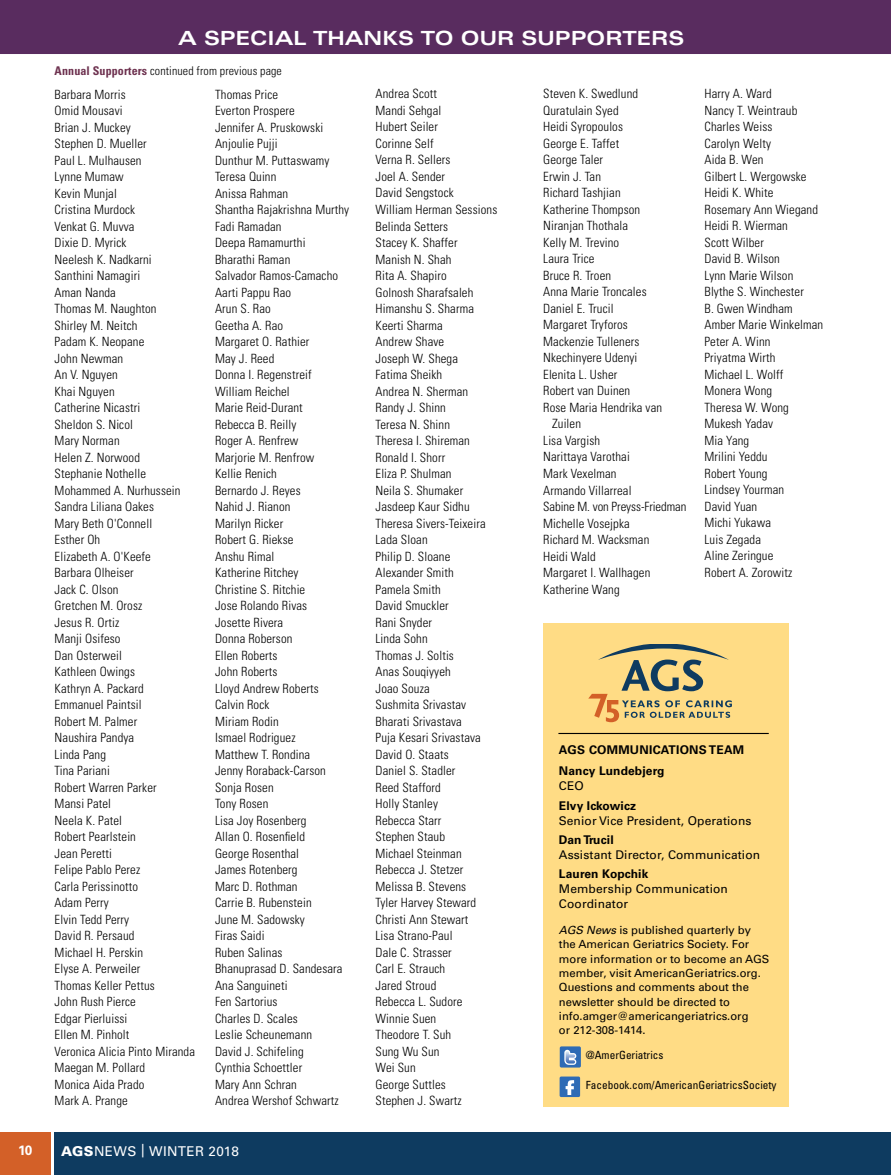
<style>
.page{position:relative;width:891px;height:1175px;background:#fff}
.page>*{position:absolute;margin:0;border:0;box-sizing:border-box;transform-origin:0 0}
.t1{font:700 expanded 19.5px "Univers";color:#fff}
.t2{font:13.5px "Univers";letter-spacing:.03em;color:#fff}
.t3{font:700 13.5px "Univers";color:#fff}
.t4{font:300 condensed 12.75px/16.5px "Univers";letter-spacing:.01em;color:#000}
.t5{font:12px/15px "Univers";letter-spacing:.01em;color:#000}
.t6{font:700 12px/21.8px "Univers";letter-spacing:.01em;color:#000}
.t7{font:300 condensed 12px "Univers";letter-spacing:.01em;color:#000}
.t8{font:11.25px/14.2px "Univers";color:#000}
.t9{font:condensed 11.25px "Univers";color:#000}
.s1{font-weight:700;color:#6e3250}
.s2{font-style:italic}
.s3{font-weight:900}
</style>
<div class="page">
<div style="left:54px;top:1131px;width:837px;height:43px;background:#0e3b60"></div>
<div style="left:0;top:1131px;width:51px;height:43px;background:#d36028"></div>
<div style="left:543px;top:623px;width:245px;height:484px;background:#ffdc85"></div>
<div style="left:560px;top:1046px;width:21px;height:21px;background:#2e6bb5;border-radius:2px"></div>
<svg style="left:564px;top:1049px;width:12px;height:15px"></svg>
<div style="left:560px;top:1076px;width:20px;height:21px;background:#2e6bb5;border-radius:2px"></div>
<svg style="left:566px;top:1080px;width:8px;height:15px"></svg>
<svg style="left:588px;top:644px;width:144px;height:78px"></svg>
<hr style="left:558px;top:733px;width:211px;height:1px;background:#000">
<div style="left:0;top:0;width:891px;height:54px;background:#592c5f"></div>
<h1 class="t1" style="left:178px;top:27px;width:508px">A SPECIAL THANKS TO OUR SUPPORTERS</h1>
<p class="t7" style="left:55px;top:64px;width:229px"><span class="s1">Annual Supporters</span> continued from previous page</p>
<p class="t4" style="left:55px;top:86px;width:142px">Barbara Morris<br>Omid Mousavi<br>Brian J. Muckey<br>Stephen D. Mueller<br>Paul L. Mulhausen<br>Lynne Mumaw<br>Kevin Munjal<br>Cristina Murdock<br>Venkat G. Muvva<br>Dixie D. Myrick<br>Neelesh K. Nadkarni<br>Santhini Namagiri<br>Aman Nanda<br>Thomas M. Naughton<br>Shirley M. Neitch<br>Padam K. Neopane<br>John Newman<br>An V. Nguyen<br>Khai Nguyen<br>Catherine Nicastri<br>Sheldon S. Nicol<br>Mary Norman<br>Helen Z. Norwood<br>Stephanie Nothelle<br>Mohammed A. Nurhussein<br>Sandra Liliana Oakes<br>Mary Beth O'Connell<br>Esther Oh<br>Elizabeth A. O'Keefe<br>Barbara Olheiser<br>Jack C. Olson<br>Gretchen M. Orosz<br>Jesus R. Ortiz<br>Manji Osifeso<br>Dan Osterweil<br>Kathleen Owings<br>Kathryn A. Packard<br>Emmanuel Paintsil<br>Robert M. Palmer<br>Naushira Pandya<br>Linda Pang<br>Tina Pariani<br>Robert Warren Parker<br>Mansi Patel<br>Neela K. Patel<br>Robert Pearlstein<br>Jean Peretti<br>Felipe Pablo Perez<br>Carla Perissinotto<br>Adam Perry<br>Elvin Tedd Perry<br>David R. Persaud<br>Michael H. Perskin<br>Elyse A. Perweiler<br>Thomas Keller Pettus<br>John Rush Pierce<br>Edgar Pierluissi<br>Ellen M. Pinholt<br>Veronica Alicia Pinto Miranda<br>Maegan M. Pollard<br>Monica Aida Prado<br>Mark A. Prange</p>
<p class="t4" style="left:215px;top:86px;width:136px">Thomas Price<br>Everton Prospere<br>Jennifer A. Pruskowski<br>Anjoulie Pujji<br>Dunthur M. Puttaswamy<br>Teresa Quinn<br>Anissa Rahman<br>Shantha Rajakrishna Murthy<br>Fadi Ramadan<br>Deepa Ramamurthi<br>Bharathi Raman<br>Salvador Ramos-Camacho<br>Aarti Pappu Rao<br>Arun S. Rao<br>Geetha A. Rao<br>Margaret O. Rathier<br>May J. Reed<br>Donna I. Regenstreif<br>William Reichel<br>Marie Reid-Durant<br>Rebecca B. Reilly<br>Roger A. Renfrew<br>Marjorie M. Renfrow<br>Kellie Renich<br>Bernardo J. Reyes<br>Nahid J. Rianon<br>Marilyn Ricker<br>Robert G. Riekse<br>Anshu Rimal<br>Katherine Ritchey<br>Christine S. Ritchie<br>Jose Rolando Rivas<br>Josette Rivera<br>Donna Roberson<br>Ellen Roberts<br>John Roberts<br>Lloyd Andrew Roberts<br>Calvin Rock<br>Miriam Rodin<br>Ismael Rodriguez<br>Matthew T. Rondina<br>Jenny Roraback-Carson<br>Sonja Rosen<br>Tony Rosen<br>Lisa Joy Rosenberg<br>Allan O. Rosenfield<br>George Rosenthal<br>James Rotenberg<br>Marc D. Rothman<br>Carrie B. Rubenstein<br>June M. Sadowsky<br>Firas Saidi<br>Ruben Salinas<br>Bhanuprasad D. Sandesara<br>Ana Sanguineti<br>Fen Sartorius<br>Charles D. Scales<br>Leslie Scheunemann<br>David J. Schifeling<br>Cynthia Schoettler<br>Mary Ann Schran<br>Andrea Wershof Schwartz</p>
<p class="t4" style="left:376px;top:86px;width:123px">Andrea Scott<br>Mandi Sehgal<br>Hubert Seiler<br>Corinne Self<br>Verna R. Sellers<br>Joel A. Sender<br>David Sengstock<br>William Herman Sessions<br>Belinda Setters<br>Stacey K. Shaffer<br>Manish N. Shah<br>Rita A. Shapiro<br>Golnosh Sharafsaleh<br>Himanshu S. Sharma<br>Keerti Sharma<br>Andrew Shave<br>Joseph W. Shega<br>Fatima Sheikh<br>Andrea N. Sherman<br>Randy J. Shinn<br>Teresa N. Shinn<br>Theresa I. Shireman<br>Ronald I. Shorr<br>Eliza P. Shulman<br>Neila S. Shumaker<br>Jasdeep Kaur Sidhu<br>Theresa Sivers-Teixeira<br>Lada Sloan<br>Philip D. Sloane<br>Alexander Smith<br>Pamela Smith<br>David Smuckler<br>Rani Snyder<br>Linda Sohn<br>Thomas J. Soltis<br>Anas Souqiyyeh<br>Joao Souza<br>Sushmita Srivastav<br>Bharati Srivastava<br>Puja Kesari Srivastava<br>David O. Staats<br>Daniel S. Stadler<br>Reed Stafford<br>Holly Stanley<br>Rebecca Starr<br>Stephen Staub<br>Michael Steinman<br>Rebecca J. Stetzer<br>Melissa B. Stevens<br>Tyler Harvey Steward<br>Christi Ann Stewart<br>Lisa Strano-Paul<br>Dale C. Strasser<br>Carl E. Strauch<br>Jared Stroud<br>Rebecca L. Sudore<br>Winnie Suen<br>Theodore T. Suh<br>Sung Wu Sun<br>Wei Sun<br>George Suttles<br>Stephen J. Swartz</p>
<p class="t4" style="left:543px;top:86px;width:96px">Steven K. Swedlund</p>
<p class="t4" style="left:705px;top:86px;width:120px">Harry A. Ward<br>Nancy T. Weintraub<br>Charles Weiss<br>Carolyn Welty<br>Aida B. Wen<br>Gilbert L. Wergowske<br>Heidi K. White<br>Rosemary Ann Wiegand<br>Heidi R. Wierman<br>Scott Wilber<br>David B. Wilson<br>Lynn Marie Wilson<br>Blythe S. Winchester<br>B. Gwen Windham<br>Amber Marie Winkelman<br>Peter A. Winn<br>Priyatma Wirth<br>Michael L. Wolff<br>Monera Wong<br>Theresa W. Wong<br>Mukesh Yadav<br>Mia Yang<br>Mrilini Yeddu<br>Robert Young<br>Lindsey Yourman<br>David Yuan<br>Michi Yukawa<br>Luis Zegada<br>Aline Zeringue<br>Robert A. Zorowitz</p>
<p class="t4" style="left:543px;top:102px;width:77px">Quratulain Syed</p>
<p class="t4" style="left:543px;top:119px;width:81px">Heidi Syropoulos</p>
<p class="t4" style="left:543px;top:135px;width:78px">George E. Taffet</p>
<p class="t4" style="left:543px;top:152px;width:61px">George Taler</p>
<p class="t4" style="left:543px;top:168px;width:59px">Erwin J. Tan</p>
<p class="t4" style="left:543px;top:185px;width:79px">Richard Tashjian</p>
<p class="t4" style="left:543px;top:201px;width:99px">Katherine Thompson</p>
<p class="t4" style="left:543px;top:218px;width:86px">Niranjan Thothala</p>
<p class="t4" style="left:543px;top:234px;width:78px">Kelly M. Trevino</p>
<p class="t4" style="left:543px;top:251px;width:53px">Laura Trice</p>
<p class="t4" style="left:543px;top:267px;width:69px">Bruce R. Troen</p>
<p class="t4" style="left:543px;top:284px;width:105px">Anna Marie Troncales</p>
<p class="t4" style="left:543px;top:300px;width:72px">Daniel E. Trucil</p>
<p class="t4" style="left:543px;top:317px;width:86px">Margaret Tryforos</p>
<p class="t4" style="left:543px;top:333px;width:98px">Mackenzie Tulleners</p>
<p class="t4" style="left:543px;top:350px;width:96px">Nkechinyere Udenyi</p>
<p class="t4" style="left:543px;top:366px;width:76px">Elenita L. Usher</p>
<p class="t4" style="left:543px;top:383px;width:88px">Robert van Duinen</p>
<p class="t4" style="left:543px;top:399px;width:120px">Rose Maria Hendrika van</p>
<p class="t4" style="left:552px;top:416px;width:30px">Zuilen</p>
<p class="t4" style="left:543px;top:432px;width:58px">Lisa Vargish</p>
<p class="t4" style="left:543px;top:449px;width:88px">Narittaya Varothai</p>
<p class="t4" style="left:543px;top:465px;width:75px">Mark Vexelman</p>
<p class="t4" style="left:543px;top:482px;width:90px">Armando Villarreal</p>
<p class="t4" style="left:543px;top:498px;width:145px">Sabine M. von Preyss-Friedman</p>
<p class="t4" style="left:543px;top:515px;width:88px">Michelle Vosejpka</p>
<p class="t4" style="left:543px;top:531px;width:108px">Richard M. Wacksman</p>
<p class="t4" style="left:543px;top:548px;width:54px">Heidi Wald</p>
<p class="t4" style="left:543px;top:564px;width:109px">Margaret I. Wallhagen</p>
<p class="t4" style="left:543px;top:581px;width:78px">Katherine Wang</p>
<p class="t6" style="left:559px;top:738px;width:187px">AGS COMMUNICATIONS TEAM<br>Nancy Lundebjerg</p>
<p class="t5" style="left:559px;top:778px;width:26px">CEO</p>
<p class="t6" style="left:559px;top:794px;width:79px">Elvy Ickowicz</p>
<p class="t5" style="left:559px;top:813px;width:194px">Senior Vice President, Operations</p>
<p class="t6" style="left:559px;top:829px;width:56px">Dan Trucil</p>
<p class="t5" style="left:559px;top:847px;width:203px">Assistant Director, Communication</p>
<p class="t6" style="left:559px;top:863px;width:91px">Lauren Kopchik</p>
<p class="t5" style="left:559px;top:881px;width:170px">Membership Communication<br>Coordinator</p>
<p class="t8" style="left:559px;top:923px;width:212px"><span class="s2">AGS News</span> is published quarterly by the American Geriatrics Society. For more information or to become an AGS member, visit AmericanGeriatrics.org.<br>Questions and comments about the newsletter should be directed to info.amger@americangeriatrics.org<br>or 212-308-1414.</p>
<p class="t9" style="left:586px;top:1047px;width:79px">@AmerGeriatrics</p>
<p class="t9" style="left:586px;top:1077px;width:192px">Facebook.com/AmericanGeriatricsSociety</p>
<p class="t3" style="left:18px;top:1142px;width:16px">10</p>
<p class="t2" style="left:61px;top:1142px;width:179px"><span class="s3">AGS</span>NEWS | WINTER 2018</p>
</div>
